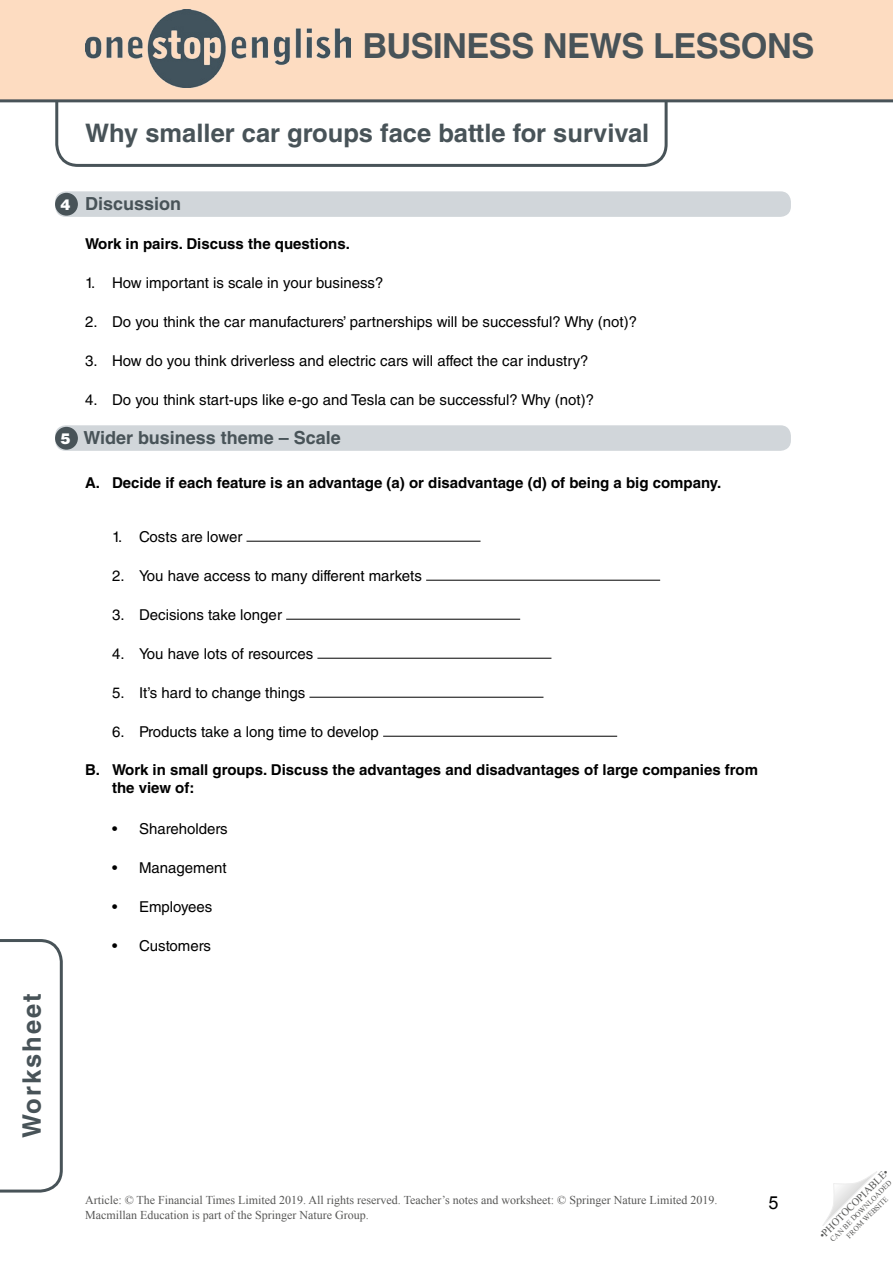
<style>
.page{position:relative;width:893px;height:1263px;background:#fff}
.page>*{position:absolute;margin:0;border:0;box-sizing:border-box;transform-origin:0 0}
.t1{font:700 34.5px "Helvetica LT Std";letter-spacing:-.015em;color:#485358}
.t2{font:700 25.5px "Helvetica LT Std";color:#485358}
.t3{font:700 25.5px "Helvetica LT Std";letter-spacing:.08em;color:#485358}
.WS__Exercise_title{font:700 18px "Helvetica LT Std";color:#485358}
.t4{font:18px "Arial";color:#000}
.t5{font:15px "Helvetica LT Std";color:#000}
.WS__Body_-_rubric_al{font:700 15px/18px "Helvetica LT Std";color:#000}
.WS__Body_-_rubric{font:700 15px "Helvetica LT Std";color:#000}
.t6{font:900 15px "Helvetica LT Std";color:#fff}
.t7{font:12px/14.4px "Times New Roman";color:#575756}
.t8{font:10.5px "Times New Roman";color:#575756}
.t9{font:7.5px/9px "Times New Roman";color:#575756;text-align:center}
</style>
<div class="page">
<svg style="left:54px;top:102px;width:615px;height:65px"></svg>
<svg style="left:822px;top:1171px;width:55px;height:55px"></svg>
<div style="left:0;top:0;width:893px;height:101px;background:#fddcc1"></div>
<hr style="left:0;top:99px;width:893px;height:3px;background:#485358">
<img style="left:86px;top:10px;width:265px;height:78px">
<svg style="left:0;top:939px;width:63px;height:254px"></svg>
<div style="left:55px;top:425px;width:736px;height:26px;background:#d1d6da;border-radius:10px"></div>
<div style="left:55px;top:191px;width:736px;height:26px;background:#d1d6da;border-radius:10px"></div>
<hr style="left:246px;top:541px;width:234px;height:1px;background:#000">
<hr style="left:426px;top:580px;width:234px;height:1px;background:#000">
<hr style="left:286px;top:619px;width:234px;height:1px;background:#000">
<hr style="left:317px;top:658px;width:234px;height:1px;background:#000">
<hr style="left:309px;top:697px;width:234px;height:1px;background:#000">
<hr style="left:383px;top:736px;width:234px;height:1px;background:#000">
<div style="left:55px;top:193px;width:23px;height:23px;background:#485358;border-radius:50%"></div>
<div style="left:55px;top:427px;width:23px;height:23px;background:#485358;border-radius:50%"></div>
<h1 class="t1" style="left:362px;top:25px;width:453px">BUSINESS NEWS LESSONS</h1>
<h2 class="t3" style="left:16px;top:1138px;width:146px;rotate:-90deg">Worksheet</h2>
<h2 class="t2" style="left:85px;top:118px;width:566px">Why smaller car groups face battle for survival</h2>
<p class="t6" style="left:61px;top:194px;width:12px">4</p>
<p class="t6" style="left:61px;top:428px;width:12px">5</p>
<p class="WS__Exercise_title" style="left:85px;top:193px;width:98px">Discussion</p>
<p class="WS__Body_-_rubric" style="left:85px;top:235px;width:266px">Work in pairs. Discuss the questions.</p>
<p class="t5" style="left:85px;top:274px;width:300px">1. How important is scale in your business?</p>
<p class="t5" style="left:85px;top:313px;width:553px">2. Do you think the car manufacturers’ partnerships will be successful? Why (not)?</p>
<p class="t5" style="left:85px;top:352px;width:505px">3. How do you think driverless and electric cars will affect the car industry?</p>
<p class="t5" style="left:85px;top:391px;width:510px">4. Do you think start-ups like e-go and Tesla can be successful? Why (not)?</p>
<p class="WS__Exercise_title" style="left:84px;top:427px;width:259px">Wider business theme – Scale</p>
<p class="WS__Body_-_rubric_al" style="left:85px;top:474px;width:638px">A. Decide if each feature is an advantage (a) or disadvantage (d) of being a big company.</p>
<p class="t5" style="left:112px;top:528px;width:132px">1. Costs are lower</p>
<p class="t5" style="left:112px;top:567px;width:311px">2. You have access to many different markets</p>
<p class="t5" style="left:112px;top:606px;width:171px">3. Decisions take longer</p>
<p class="t5" style="left:112px;top:645px;width:203px">4. You have lots of resources</p>
<p class="t5" style="left:112px;top:684px;width:195px">5. It’s hard to change things</p>
<p class="t5" style="left:112px;top:723px;width:268px">6. Products take a long time to develop</p>
<p class="WS__Body_-_rubric_al" style="left:112px;top:760px;width:647px;text-indent:-27px">B. Work in small groups. Discuss the advantages and disadvantages of large companies from the view of:</p>
<p class="t5" style="left:112px;top:820px;width:117px">• Shareholders</p>
<p class="t5" style="left:112px;top:859px;width:116px">• Management</p>
<p class="t5" style="left:112px;top:898px;width:102px">• Employees</p>
<p class="t5" style="left:112px;top:937px;width:100px">• Customers</p>
<p class="t7" style="left:85px;top:1193px;width:634px">Article: © The Financial Times Limited 2019. All rights reserved. Teacher’s notes and worksheet: © Springer Nature Limited 2019.<br>Macmillan Education is part of the Springer Nature Group.</p>
<p class="t4" style="left:769px;top:1191px;width:12px">5</p>
<p class="t8" style="left:816px;top:1232px;width:95px;rotate:-45deg">•PHOTOCOPIABLE•</p>
<p class="t9" style="left:828px;top:1237px;width:85px;rotate:-45deg">CAN BE DOWNLOADED<br>FROM WEBSITE</p>
</div>
